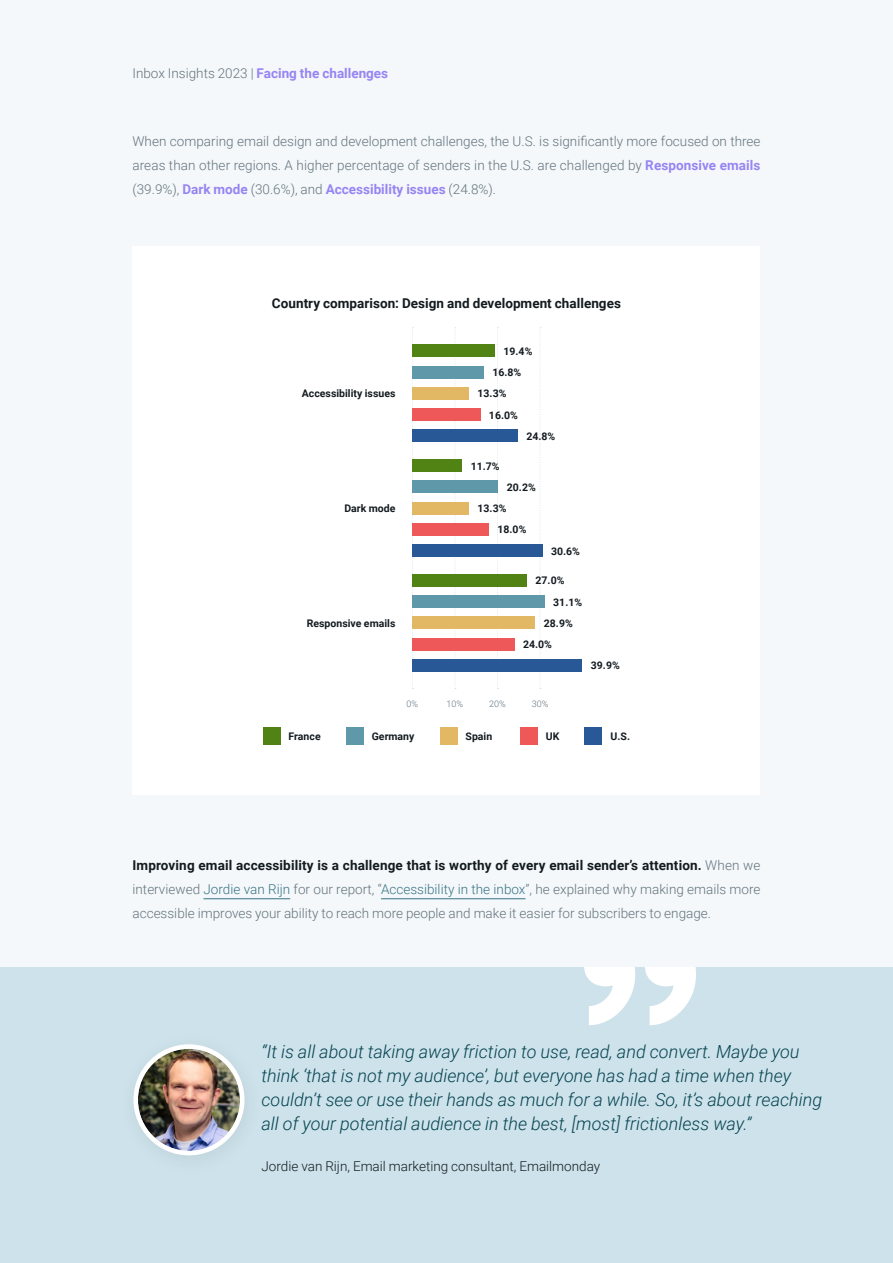
<style>
.page{position:relative;width:893px;height:1263px;background:#f5f8fa}
.page>*{position:absolute;margin:0;border:0;box-sizing:border-box;transform-origin:0 0}
.t1{font:italic 300 18px/24px "Roboto";color:#054451}
.t2{font:300 13.5px/24px "Roboto";color:#63737e;text-align:justify}
.t3{font:300 13.5px "Roboto";color:#131b20}
.t4{font:700 13.5px "Roboto";color:#131b20}
.t5{font:700 13.5px "Roboto";color:#9585f4}
.t6{font:700 10.5px "Roboto";color:#131b20}
.t7{font:300 9px "Roboto";color:#63737e}
.s1{font-weight:300;color:#63737e}
.s2{font-weight:700;color:#9585f4}
.s3{font-weight:700;color:#131b20}
.s4{color:#377386}
</style>
<div class="page">
<hr style="left:203px;top:898px;width:87px;height:1px;background:#377386">
<hr style="left:381px;top:898px;width:144px;height:1px;background:#377386">
<div style="left:133px;top:247px;width:627px;height:548px;background:#fff"></div>
<svg style="left:412px;top:327px;width:1px;height:362px"></svg>
<svg style="left:455px;top:327px;width:1px;height:362px"></svg>
<svg style="left:497px;top:327px;width:1px;height:362px"></svg>
<svg style="left:540px;top:327px;width:1px;height:362px"></svg>
<div style="left:263px;top:727px;width:17px;height:17px;background:#518314"></div>
<div style="left:346px;top:727px;width:17px;height:17px;background:#5f98a9"></div>
<div style="left:440px;top:727px;width:17px;height:17px;background:#e2b865"></div>
<div style="left:520px;top:727px;width:17px;height:17px;background:#ef5858"></div>
<div style="left:585px;top:727px;width:17px;height:17px;background:#285896"></div>
<div style="left:412px;top:344px;width:83px;height:13px;background:#518314"></div>
<div style="left:412px;top:387px;width:57px;height:13px;background:#e2b865"></div>
<div style="left:412px;top:366px;width:72px;height:12px;background:#5f98a9"></div>
<div style="left:412px;top:408px;width:68px;height:13px;background:#ef5858"></div>
<div style="left:412px;top:429px;width:106px;height:13px;background:#285896"></div>
<div style="left:412px;top:574px;width:115px;height:13px;background:#518314"></div>
<div style="left:412px;top:617px;width:123px;height:12px;background:#e2b865"></div>
<div style="left:412px;top:595px;width:133px;height:13px;background:#5f98a9"></div>
<div style="left:412px;top:638px;width:102px;height:13px;background:#ef5858"></div>
<div style="left:412px;top:659px;width:170px;height:13px;background:#285896"></div>
<div style="left:412px;top:459px;width:50px;height:13px;background:#518314"></div>
<div style="left:412px;top:502px;width:57px;height:12px;background:#e2b865"></div>
<div style="left:412px;top:480px;width:86px;height:13px;background:#5f98a9"></div>
<div style="left:412px;top:523px;width:77px;height:13px;background:#ef5858"></div>
<div style="left:412px;top:544px;width:131px;height:13px;background:#285896"></div>
<div style="left:0;top:968px;width:893px;height:295px;background:#cde2ea"></div>
<svg style="left:584px;top:968px;width:112px;height:57px"></svg>
<svg style="left:136px;top:1046px;width:106px;height:107px"></svg>
<img style="left:138px;top:1049px;width:102px;height:102px;border-radius:51px">
<div style="left:133px;top:1044px;width:111px;height:111px;border:4px solid #fff;border-radius:50%"></div>
<p class="t5" style="left:132px;top:64px;width:257px"><span class="s1">Inbox Insights 2023 |</span> Facing the challenges</p>
<p class="t2" style="left:133px;top:129px;width:629px">When comparing email design and development challenges, the U.S. is significantly more focused on three areas than other regions. A higher percentage of senders in the U.S. are challenged by <span class="s2">Responsive emails </span>(39.9%), <span class="s2">Dark mode</span> (30.6%), and <span class="s2">Accessibility issues</span> (24.8%).</p>
<p class="t4" style="left:272px;top:294px;width:350px">Country comparison: Design and development challenges</p>
<p class="t6" style="left:302px;top:386px;width:95px">Accessibility issues</p>
<p class="t6" style="left:344px;top:501px;width:53px">Dark mode</p>
<p class="t6" style="left:307px;top:616px;width:90px">Responsive emails</p>
<p class="t6" style="left:503px;top:344px;width:30px">19.4%</p>
<p class="t6" style="left:477px;top:386px;width:30px">13.3%</p>
<p class="t6" style="left:492px;top:365px;width:30px">16.8%</p>
<p class="t6" style="left:489px;top:407px;width:30px">16.0%</p>
<p class="t6" style="left:526px;top:429px;width:30px">24.8%</p>
<p class="t6" style="left:471px;top:458px;width:30px">11.7%</p>
<p class="t6" style="left:477px;top:501px;width:30px">13.3%</p>
<p class="t6" style="left:507px;top:480px;width:30px">20.2%</p>
<p class="t6" style="left:497px;top:522px;width:30px">18.0%</p>
<p class="t6" style="left:551px;top:543px;width:30px">30.6%</p>
<p class="t6" style="left:536px;top:573px;width:30px">27.0%</p>
<p class="t6" style="left:544px;top:616px;width:30px">28.9%</p>
<p class="t6" style="left:553px;top:594px;width:30px">31.1%</p>
<p class="t6" style="left:523px;top:637px;width:30px">24.0%</p>
<p class="t6" style="left:591px;top:658px;width:30px">39.9%</p>
<p class="t7" style="left:407px;top:698px;width:13px">0%</p>
<p class="t7" style="left:447px;top:698px;width:18px">10%</p>
<p class="t7" style="left:489px;top:698px;width:18px">20%</p>
<p class="t7" style="left:532px;top:698px;width:18px">30%</p>
<p class="t6" style="left:289px;top:729px;width:34px">France</p>
<p class="t6" style="left:372px;top:729px;width:44px">Germany</p>
<p class="t6" style="left:466px;top:729px;width:28px">Spain</p>
<p class="t6" style="left:546px;top:729px;width:15px">UK</p>
<p class="t6" style="left:610px;top:729px;width:21px">U.S.</p>
<p class="t2" style="left:133px;top:853px;width:630px"><span class="s3">Improving email accessibility is a challenge that is worthy of every email sender’s attention.</span> When we interviewed <span class="s4">Jordie van Rijn</span> for our report, “<span class="s4">Accessibility in the inbox</span>”, he explained why making emails more accessible improves your ability to reach more people and make it easier for subscribers to engage.</p>
<p class="t1" style="left:261px;top:1039px;width:562px">“It is all about taking away friction to use, read, and convert. Maybe you think ‘that is not my audience’, but everyone has had a time when they couldn’t see or use their hands as much for a while. So, it’s about reaching all of your potential audience in the best, [most] frictionless way.”</p>
<p class="t3" style="left:261px;top:1156px;width:340px">Jordie van Rijn, Email marketing consultant, Emailmonday</p>
</div>
